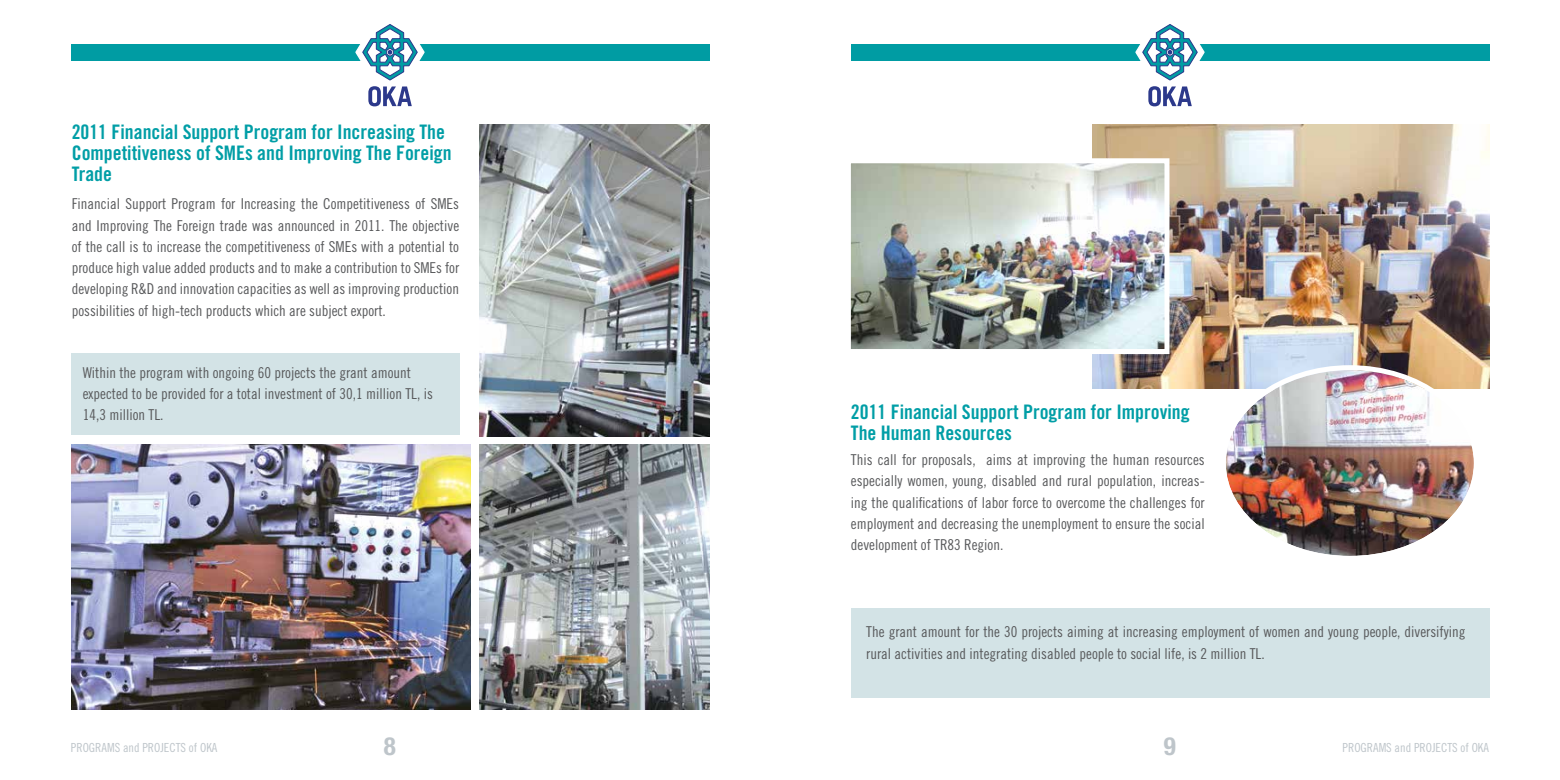
<style>
.page{position:relative;width:1560px;height:780px;background:#fff}
.page>*{position:absolute;margin:0;border:0;box-sizing:border-box;transform-origin:0 0}
.t1{font:700 condensed 25px "Helvetica Neue LT Std";color:#bec5ca}
.t2{font:20px/21.2px "Trade Gothic LT Std Bd Cn 20";color:#009ea6}
.t3{font:15px/21.2px "Trade Gothic LT Std Cn 18";color:#58595b;text-align:justify}
.t4{font:12.5px "Trade Gothic LT Std Cn 18";color:#bec5ca}
</style>
<div class="page">
<div style="left:71px;top:44px;width:638px;height:16px;background:#009ca3"></div>
<svg style="left:354px;top:24px;width:71px;height:82px"></svg>
<div style="left:850px;top:44px;width:638px;height:16px;background:#009ca3"></div>
<svg style="left:1134px;top:24px;width:71px;height:82px"></svg>
<img style="left:479px;top:124px;width:230px;height:312px">
<img style="left:1092px;top:124px;width:396px;height:264px">
<img style="left:850px;top:156px;width:321px;height:200px">
<img style="left:1225px;top:370px;width:248px;height:185px">
<div style="left:1220px;top:365px;width:258px;height:196px;border:5px solid #fff;border-radius:50%"></div>
<img style="left:479px;top:445px;width:230px;height:264px">
<img style="left:72px;top:445px;width:399px;height:264px">
<div style="left:71px;top:353px;width:388px;height:81px;background:#d3e3e6"></div>
<div style="left:850px;top:608px;width:638px;height:89px;background:#d3e3e6"></div>
<h2 class="t2" style="left:72px;top:121px;width:381px">2011 Financial Support Program for Increasing The<br>Competitiveness of SMEs and Improving The Foreign<br>Trade</h2>
<p class="t3" style="left:72px;top:193px;width:389px">Financial Support Program for Increasing the Competitiveness of SMEs and Improving The Foreign trade was announced in 2011. The objective of the call is to increase the competitiveness of SMEs with a potential to produce high value added products and to make a contribution to SMEs for developing R&amp;D and innovation capacities as well as improving production possibilities of high-tech products which are subject export.</p>
<p class="t3" style="left:83px;top:361px;width:351px;text-align:left">Within the program with ongoing 60 projects the grant amount expected to be provided for a total investment of 30,1 million TL, is<br>14,3 million TL.</p>
<h2 class="t2" style="left:850px;top:401px;width:340px">2011 Financial Support Program for Improving<br>The Human Resources</h2>
<p class="t3" style="left:850px;top:449px;width:355px">This call for proposals, aims at improving the human resources especially women, young, disabled and rural population, increas&shy;ing the qualifications of labor force to overcome the challenges for employment and decreasing the unemployment to ensure the social development of TR83 Region.</p>
<p class="t3" style="left:866px;top:621px;width:600px">The grant amount for the 30 projects aiming at increasing employment of women and young people, diversifying rural activities and integrating disabled people to social life, is 2 million TL.</p>
<p class="t4" style="left:71px;top:739px;width:148px">PROGRAMS and PROJECTS of OKA</p>
<h1 class="t1" style="left:384px;top:731px;width:14px">8</h1>
<h1 class="t1" style="left:1163px;top:731px;width:14px">9</h1>
<p class="t4" style="left:1342px;top:739px;width:148px">PROGRAMS and PROJECTS of OKA</p>
</div>
